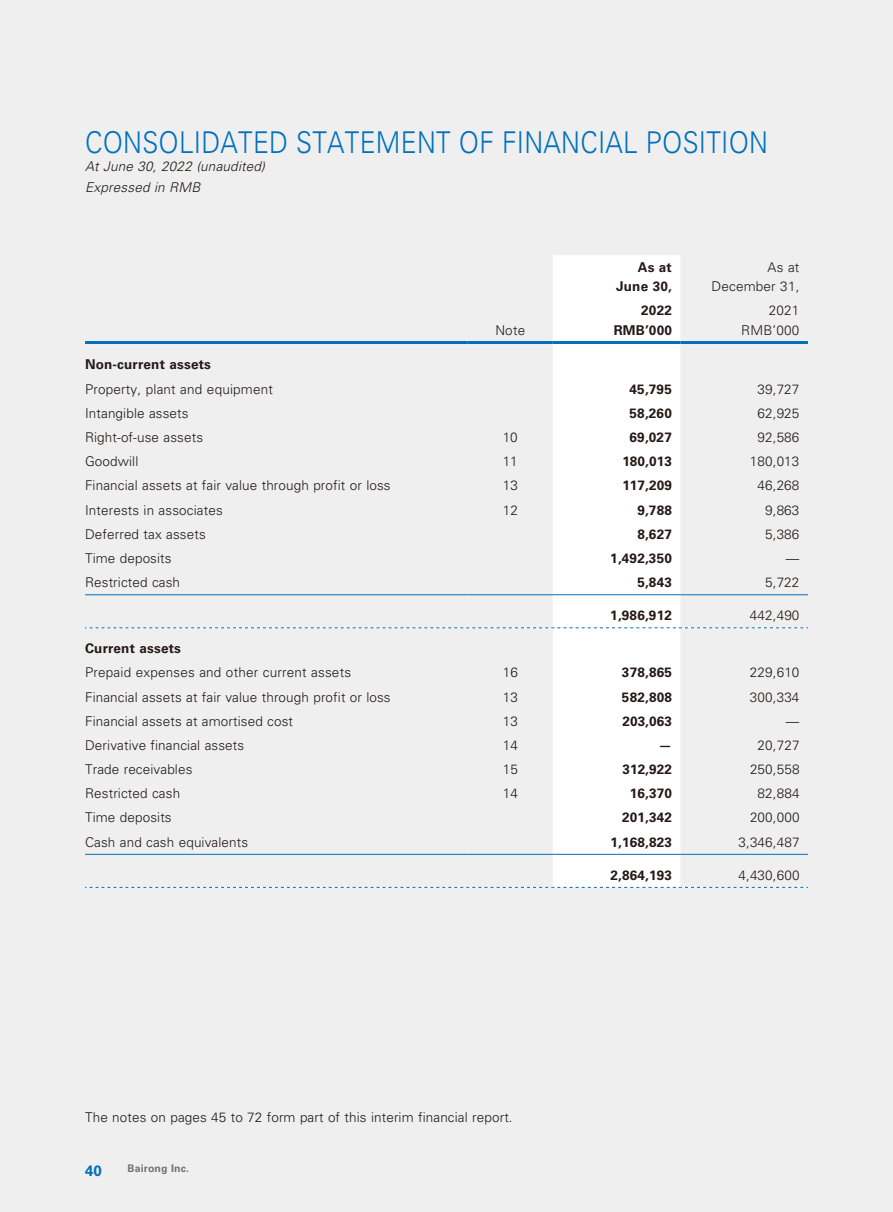
<style>
.page{position:relative;width:893px;height:1212px;background:#efeff0}
.page>*{position:absolute;margin:0;border:0;box-sizing:border-box;transform-origin:0 0}
.t1{font:300 30px "Univers";letter-spacing:.01em;color:#0070bb;scale:.87 1}
.t2{font:700 15px "Univers";color:#0070bb}
.t3{font:300 13.5px/19.5px "Univers";letter-spacing:.01em;color:#231916;text-align:right}
.t4{font:700 13.5px/19.5px "Univers";letter-spacing:.015em;color:#231916;text-align:right}
.t5{font:italic 300 13.5px/21px "Univers";letter-spacing:.015em;color:#231916}
.t6{font:700 10.5px "Univers";letter-spacing:.015em;color:#727272}
</style>
<div class="page">
<div style="left:553px;top:255px;width:127px;height:632px;background:#fff"></div>
<hr style="left:85px;top:594px;width:383px;height:1px;background:#0070bb">
<hr style="left:468px;top:594px;width:85px;height:1px;background:#0070bb">
<hr style="left:553px;top:594px;width:127px;height:1px;background:#0070bb">
<hr style="left:680px;top:594px;width:128px;height:1px;background:#0070bb">
<hr style="left:85px;top:854px;width:383px;height:1px;background:#0070bb">
<hr style="left:468px;top:854px;width:85px;height:1px;background:#0070bb">
<hr style="left:553px;top:854px;width:127px;height:1px;background:#0070bb">
<hr style="left:680px;top:854px;width:128px;height:1px;background:#0070bb">
<hr style="left:85px;top:341px;width:383px;height:3px;background:#0070bb">
<hr style="left:468px;top:341px;width:85px;height:3px;background:#0070bb">
<hr style="left:553px;top:341px;width:127px;height:3px;background:#0070bb">
<hr style="left:680px;top:341px;width:128px;height:3px;background:#0070bb">
<svg style="left:85px;top:627px;width:723px;height:1px"></svg>
<svg style="left:85px;top:887px;width:723px;height:1px"></svg>
<h1 class="t1" style="left:85px;top:125px;width:787px">CONSOLIDATED STATEMENT OF FINANCIAL POSITION</h1>
<p class="t5" style="left:85px;top:155px;width:181px">At June 30, 2022 (unaudited)<br>Expressed in RMB</p>
<p class="t3" style="left:495px;top:320px;width:31px">Note</p>
<p class="t4" style="left:616px;top:257px;width:57px">As at<br>June 30,</p>
<p class="t3" style="left:711px;top:257px;width:89px">As at<br>December 31,</p>
<p class="t4" style="left:614px;top:301px;width:60px">2022<br>RMB’000</p>
<p class="t3" style="left:741px;top:301px;width:60px">2021<br>RMB’000</p>
<p class="t4" style="left:85px;top:355px;width:127px">Non-current assets</p>
<p class="t3" style="left:85px;top:379px;width:189px">Property, plant and equipment</p>
<p class="t4" style="left:630px;top:379px;width:44px">45,795</p>
<p class="t3" style="left:757px;top:379px;width:43px">39,727</p>
<p class="t3" style="left:85px;top:403px;width:105px">Intangible assets</p>
<p class="t4" style="left:630px;top:403px;width:44px">58,260</p>
<p class="t3" style="left:757px;top:403px;width:43px">62,925</p>
<p class="t3" style="left:85px;top:427px;width:120px">Right-of-use assets</p>
<p class="t3" style="left:503px;top:427px;width:17px">10</p>
<p class="t4" style="left:630px;top:428px;width:44px">69,027</p>
<p class="t3" style="left:757px;top:427px;width:43px">92,586</p>
<p class="t3" style="left:85px;top:452px;width:55px">Goodwill</p>
<p class="t3" style="left:503px;top:452px;width:17px">11</p>
<p class="t4" style="left:622px;top:452px;width:51px">180,013</p>
<p class="t3" style="left:750px;top:452px;width:51px">180,013</p>
<p class="t3" style="left:85px;top:476px;width:307px">Financial assets at fair value through profit or loss</p>
<p class="t3" style="left:503px;top:476px;width:17px">13</p>
<p class="t4" style="left:622px;top:476px;width:51px">117,209</p>
<p class="t3" style="left:757px;top:476px;width:43px">46,268</p>
<p class="t3" style="left:85px;top:500px;width:139px">Interests in associates</p>
<p class="t3" style="left:503px;top:500px;width:17px">12</p>
<p class="t4" style="left:637px;top:500px;width:36px">9,788</p>
<p class="t3" style="left:765px;top:500px;width:36px">9,863</p>
<p class="t3" style="left:85px;top:524px;width:122px">Deferred tax assets</p>
<p class="t4" style="left:637px;top:524px;width:36px">8,627</p>
<p class="t3" style="left:765px;top:524px;width:36px">5,386</p>
<p class="t3" style="left:85px;top:548px;width:88px">Time deposits</p>
<p class="t4" style="left:610px;top:548px;width:63px">1,492,350</p>
<p class="t3" style="left:786px;top:548px;width:15px">—</p>
<p class="t3" style="left:85px;top:572px;width:97px">Restricted cash</p>
<p class="t4" style="left:637px;top:573px;width:36px">5,843</p>
<p class="t3" style="left:765px;top:572px;width:36px">5,722</p>
<p class="t4" style="left:610px;top:606px;width:63px">1,986,912</p>
<p class="t3" style="left:750px;top:606px;width:51px">442,490</p>
<p class="t4" style="left:85px;top:639px;width:97px">Current assets</p>
<p class="t3" style="left:85px;top:663px;width:268px">Prepaid expenses and other current assets</p>
<p class="t3" style="left:503px;top:663px;width:17px">16</p>
<p class="t4" style="left:622px;top:663px;width:51px">378,865</p>
<p class="t3" style="left:750px;top:663px;width:51px">229,610</p>
<p class="t3" style="left:85px;top:687px;width:307px">Financial assets at fair value through profit or loss</p>
<p class="t3" style="left:503px;top:687px;width:17px">13</p>
<p class="t4" style="left:622px;top:687px;width:51px">582,808</p>
<p class="t3" style="left:750px;top:687px;width:51px">300,334</p>
<p class="t3" style="left:85px;top:711px;width:210px">Financial assets at amortised cost</p>
<p class="t3" style="left:503px;top:711px;width:17px">13</p>
<p class="t4" style="left:622px;top:711px;width:51px">203,063</p>
<p class="t3" style="left:786px;top:711px;width:15px">—</p>
<p class="t3" style="left:85px;top:735px;width:161px">Derivative financial assets</p>
<p class="t3" style="left:503px;top:735px;width:17px">14</p>
<p class="t4" style="left:658px;top:735px;width:15px">—</p>
<p class="t3" style="left:758px;top:735px;width:43px">20,727</p>
<p class="t3" style="left:85px;top:759px;width:109px">Trade receivables</p>
<p class="t3" style="left:503px;top:759px;width:17px">15</p>
<p class="t4" style="left:622px;top:760px;width:51px">312,922</p>
<p class="t3" style="left:750px;top:759px;width:51px">250,558</p>
<p class="t3" style="left:85px;top:784px;width:97px">Restricted cash</p>
<p class="t3" style="left:503px;top:784px;width:17px">14</p>
<p class="t4" style="left:630px;top:784px;width:44px">16,370</p>
<p class="t3" style="left:758px;top:784px;width:43px">82,884</p>
<p class="t3" style="left:85px;top:808px;width:88px">Time deposits</p>
<p class="t4" style="left:622px;top:808px;width:51px">201,342</p>
<p class="t3" style="left:750px;top:808px;width:51px">200,000</p>
<p class="t3" style="left:85px;top:832px;width:165px">Cash and cash equivalents</p>
<p class="t4" style="left:610px;top:832px;width:63px">1,168,823</p>
<p class="t3" style="left:738px;top:832px;width:63px">3,346,487</p>
<p class="t4" style="left:610px;top:865px;width:63px">2,864,193</p>
<p class="t3" style="left:738px;top:865px;width:63px">4,430,600</p>
<p class="t3" style="left:85px;top:1107px;width:429px">The notes on pages 45 to 72 form part of this interim financial report.</p>
<p class="t2" style="left:85px;top:1162px;width:18px">40</p>
<p class="t6" style="left:128px;top:1162px;width:63px">Bairong Inc.</p>
</div>
